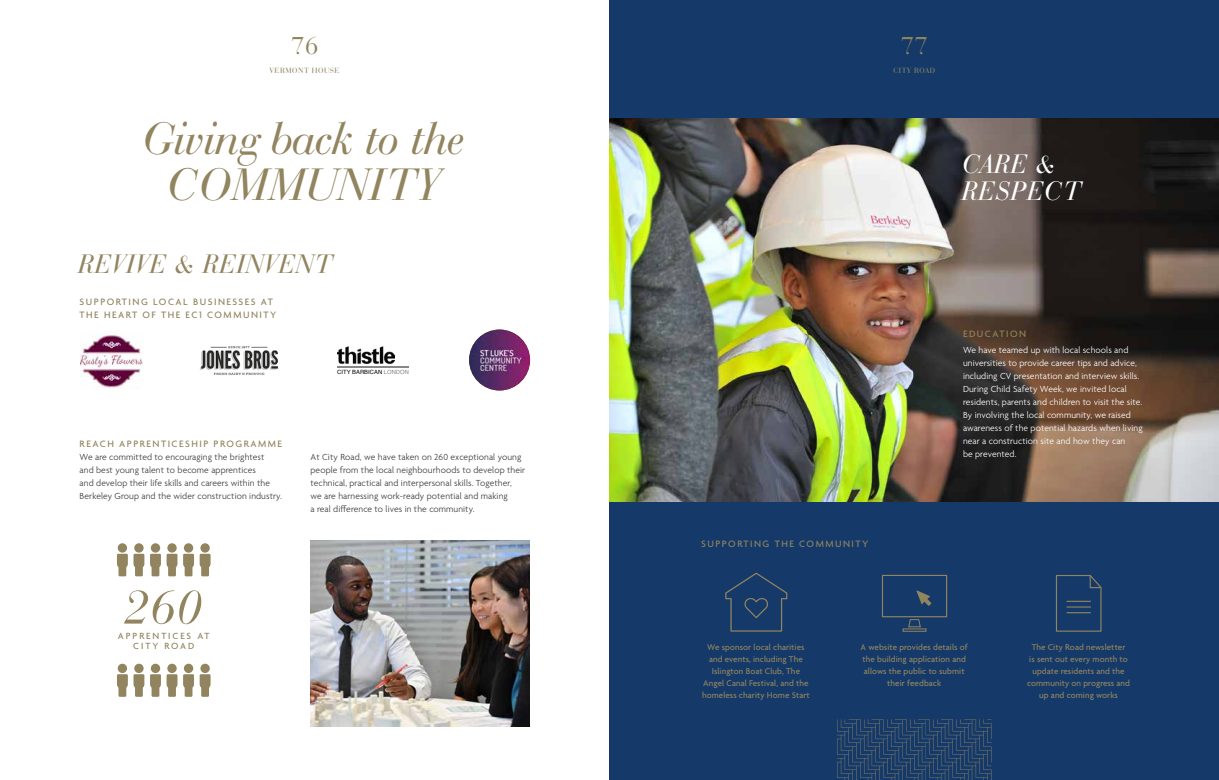
<style>
.page{position:relative;width:1219px;height:780px;background:#fff}
.page>*{position:absolute;margin:0;border:0;box-sizing:border-box;transform-origin:0 0}
.t1{font:italic 50px "Bauer Bodoni BT";color:#91845e}
.t2{font:italic 47.6px/45.9px "Bauer Bodoni BT";color:#91845e;text-align:center}
.t3{font:italic 28px "Bauer Bodoni BT";letter-spacing:.05em;color:#91845e}
.t4{font:italic 28px/27px "Bauer Bodoni BT";letter-spacing:.05em;color:#fff}
.t5{font:26px "Bauer Bodoni BT";color:#91845e}
.t6{font:500 10px/12.5px "Agenda";letter-spacing:.15em;color:#91845e}
.t7{font:500 9.7px/10px "Agenda";letter-spacing:.2em;color:#91845e;text-align:center}
.t8{font:300 9.5px/13px "Agenda";letter-spacing:.01em;color:#3c3c3b}
.t9{font:300 9.5px/13px "Agenda";letter-spacing:.01em;color:#fff}
.t10{font:500 9px/12px "Agenda";letter-spacing:.01em;color:#91845e;text-align:center}
.t11{font:8px "Bauer Bodoni BT";letter-spacing:.075em;color:#91845e}
.t12{font:5.8px "Helvetica";letter-spacing:.01em;color:#000}
.s1{color:#878787}
</style>
<div class="page">
<div style="left:609px;top:0;width:610px;height:780px;background:#153a6a"></div>
<img style="left:609px;top:118px;width:610px;height:384px">
<img style="left:310px;top:541px;width:220px;height:185px">
<img style="left:200px;top:346px;width:78px;height:29px">
<img style="left:81px;top:333px;width:61px;height:56px">
<img style="left:337px;top:346px;width:58px;height:18px">
<hr style="left:338px;top:366px;width:71px;height:1px;background:#878787">
<img style="left:469px;top:329px;width:61px;height:61px;border-radius:30px">
<svg style="left:725px;top:572px;width:63px;height:60px"></svg>
<svg style="left:908px;top:619px;width:13px;height:9px"></svg>
<svg style="left:916px;top:590px;width:15px;height:16px"></svg>
<div style="left:882px;top:575px;width:65px;height:42px;border:1px solid #91845e"></div>
<div style="left:903px;top:628px;width:23px;height:3px;border:1px solid #91845e"></div>
<svg style="left:1055px;top:575px;width:47px;height:57px"></svg>
<svg style="left:837px;top:719px;width:154px;height:61px"></svg>
<div style="left:118px;top:543px;width:9px;height:9px;background:#91845e;border-radius:50%"></div>
<svg style="left:117px;top:553px;width:27px;height:23px"></svg>
<div style="left:134px;top:543px;width:10px;height:9px;background:#91845e;border-radius:50%"></div>
<svg style="left:150px;top:553px;width:11px;height:23px"></svg>
<div style="left:151px;top:543px;width:9px;height:9px;background:#91845e;border-radius:50%"></div>
<svg style="left:167px;top:553px;width:10px;height:23px"></svg>
<div style="left:167px;top:543px;width:10px;height:9px;background:#91845e;border-radius:50%"></div>
<svg style="left:183px;top:553px;width:11px;height:23px"></svg>
<div style="left:184px;top:543px;width:9px;height:9px;background:#91845e;border-radius:50%"></div>
<svg style="left:200px;top:553px;width:11px;height:23px"></svg>
<div style="left:200px;top:543px;width:10px;height:9px;background:#91845e;border-radius:50%"></div>
<div style="left:118px;top:663px;width:9px;height:10px;background:#91845e;border-radius:50%"></div>
<svg style="left:117px;top:674px;width:27px;height:22px"></svg>
<div style="left:134px;top:663px;width:10px;height:10px;background:#91845e;border-radius:50%"></div>
<svg style="left:150px;top:674px;width:11px;height:22px"></svg>
<div style="left:151px;top:663px;width:9px;height:10px;background:#91845e;border-radius:50%"></div>
<svg style="left:167px;top:674px;width:10px;height:22px"></svg>
<div style="left:167px;top:663px;width:10px;height:10px;background:#91845e;border-radius:50%"></div>
<svg style="left:183px;top:674px;width:11px;height:22px"></svg>
<div style="left:184px;top:663px;width:9px;height:10px;background:#91845e;border-radius:50%"></div>
<svg style="left:200px;top:674px;width:11px;height:22px"></svg>
<div style="left:200px;top:663px;width:10px;height:10px;background:#91845e;border-radius:50%"></div>
<h3 class="t5" style="left:292px;top:30px;width:28px">76</h3>
<h3 class="t5" style="left:901px;top:30px;width:28px">77</h3>
<p class="t11" style="left:270px;top:66px;width:71px">VERMONT HOUSE</p>
<p class="t11" style="left:893px;top:66px;width:43px">CITY ROAD</p>
<h2 class="t2" style="left:144px;top:115px;width:322px">Giving back to the<br>COMMUNITY</h2>
<h3 class="t3" style="left:80px;top:247px;width:255px">REVIVE &amp; REINVENT</h3>
<p class="t6" style="left:80px;top:296px;width:198px">SUPPORTING LOCAL BUSINESSES AT<br>THE HEART OF THE EC1 COMMUNITY</p>
<p class="t6" style="left:80px;top:438px;width:204px">REACH APPRENTICESHIP PROGRAMME</p>
<p class="t8" style="left:80px;top:451px;width:204px">We are committed to encouraging the brightest<br>and best young talent to become apprentices<br>and develop their life skills and careers within the Berkeley Group and the wider construction industry.</p>
<p class="t12" style="left:337px;top:367px;width:73px">CITY BARBICAN <span class="s1">LONDON</span></p>
<p class="t8" style="left:311px;top:451px;width:216px">At City Road, we have taken on 260 exceptional young people from the local neighbourhoods to develop their technical, practical and interpersonal skills. Together, we are harnessing work-ready potential and making<br>a real difference to lives in the community.</p>
<p class="t6" style="left:701px;top:537px;width:169px">SUPPORTING THE COMMUNITY</p>
<h3 class="t4" style="left:963px;top:150px;width:121px">CARE &amp;<br>RESPECT</h3>
<p class="t6" style="left:963px;top:328px;width:65px">EDUCATION</p>
<p class="t9" style="left:963px;top:344px;width:181px">We have teamed up with local schools and universities to provide career tips and advice, including CV presentation and interview skills.<br>During Child Safety Week, we invited local residents, parents and children to visit the site.<br>By involving the local community, we raised awareness of the potential hazards when living near a construction site and how they can<br>be prevented.</p>
<h1 class="t1" style="left:125px;top:576px;width:79px">260</h1>
<p class="t7" style="left:118px;top:631px;width:93px">APPRENTICES AT<br>CITY ROAD</p>
<p class="t10" style="left:702px;top:641px;width:109px">We sponsor local charities and events, including The<br>Islington Boat Club, The<br>Angel Canal Festival, and the homeless charity Home Start</p>
<p class="t10" style="left:861px;top:641px;width:109px">A website provides details of the building application and allows the public to submit their feedback</p>
<p class="t10" style="left:1027px;top:641px;width:105px">The City Road newsletter<br>is sent out every month to update residents and the community on progress and up and coming works</p>
</div>
